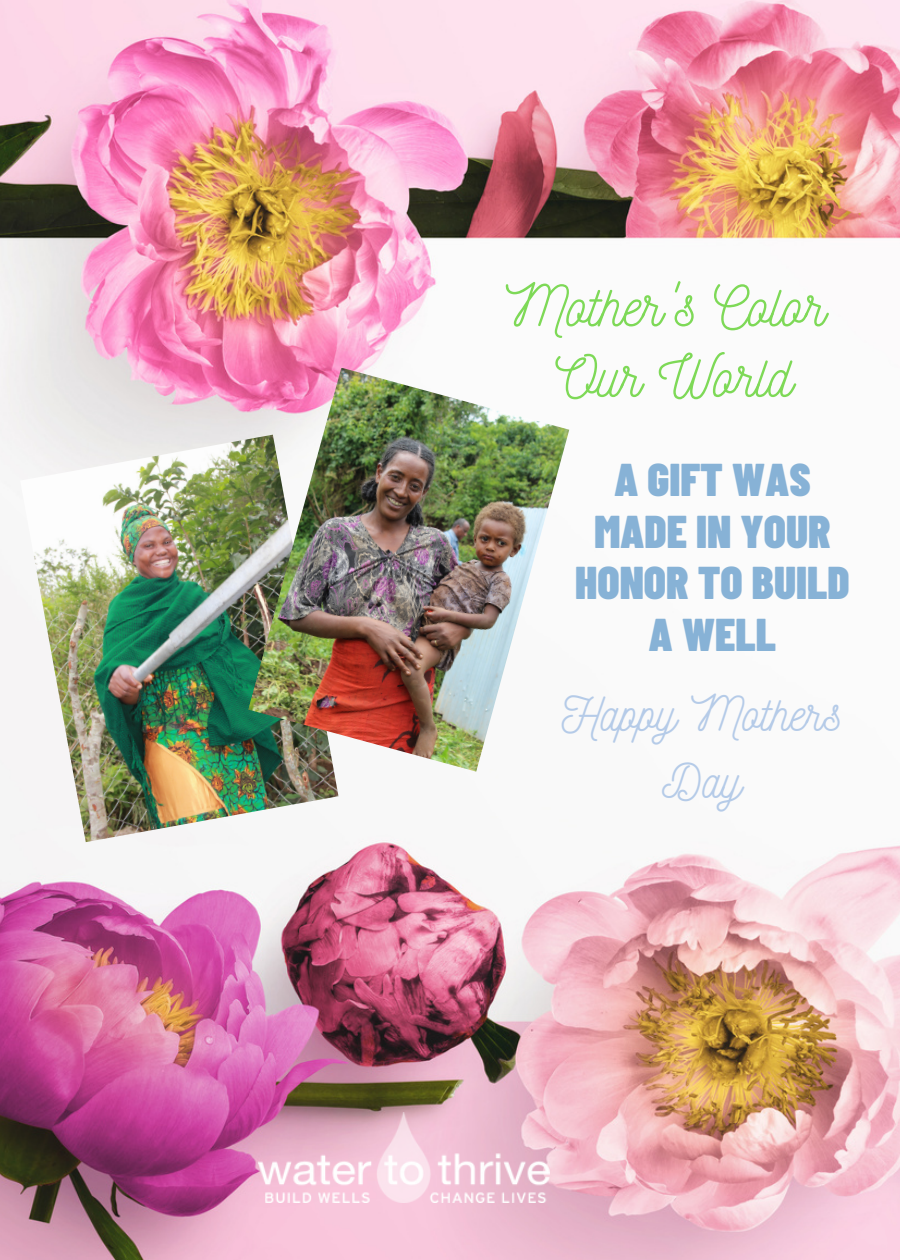
<style>
.page{position:relative;width:900px;height:1260px;background:#fff}
.page>*{position:absolute;margin:0;border:0;box-sizing:border-box;transform-origin:0 0}
.t1{font:57.25px "Nickainley";color:#7ed957}
.t2{font:48.25px/67.2px "Nickainley";color:#b5cbe8;text-align:center}
.t3{font:900 45.75px/51.5px "Barlow Condensed";color:#87b2d6;text-align:center}
</style>
<div class="page">
<img style="left:0;top:0;width:900px;height:1260px">
<img style="left:20px;top:435px;width:319px;height:407px">
<img style="left:248px;top:368px;width:321px;height:404px">
<img style="left:259px;top:1113px;width:290px;height:90px">
<p class="t1" style="left:506px;top:269px;width:322px">Mother's Color</p>
<p class="t1" style="left:555px;top:340px;width:239px">Our World</p>
<p class="t3" style="left:575px;top:452px;width:276px">A GIFT WAS<br>MADE IN YOUR<br>HONOR TO BUILD<br>A WELL</p>
<p class="t2" style="left:562px;top:678px;width:282px">Happy Mothers<br>Day</p>
</div>
